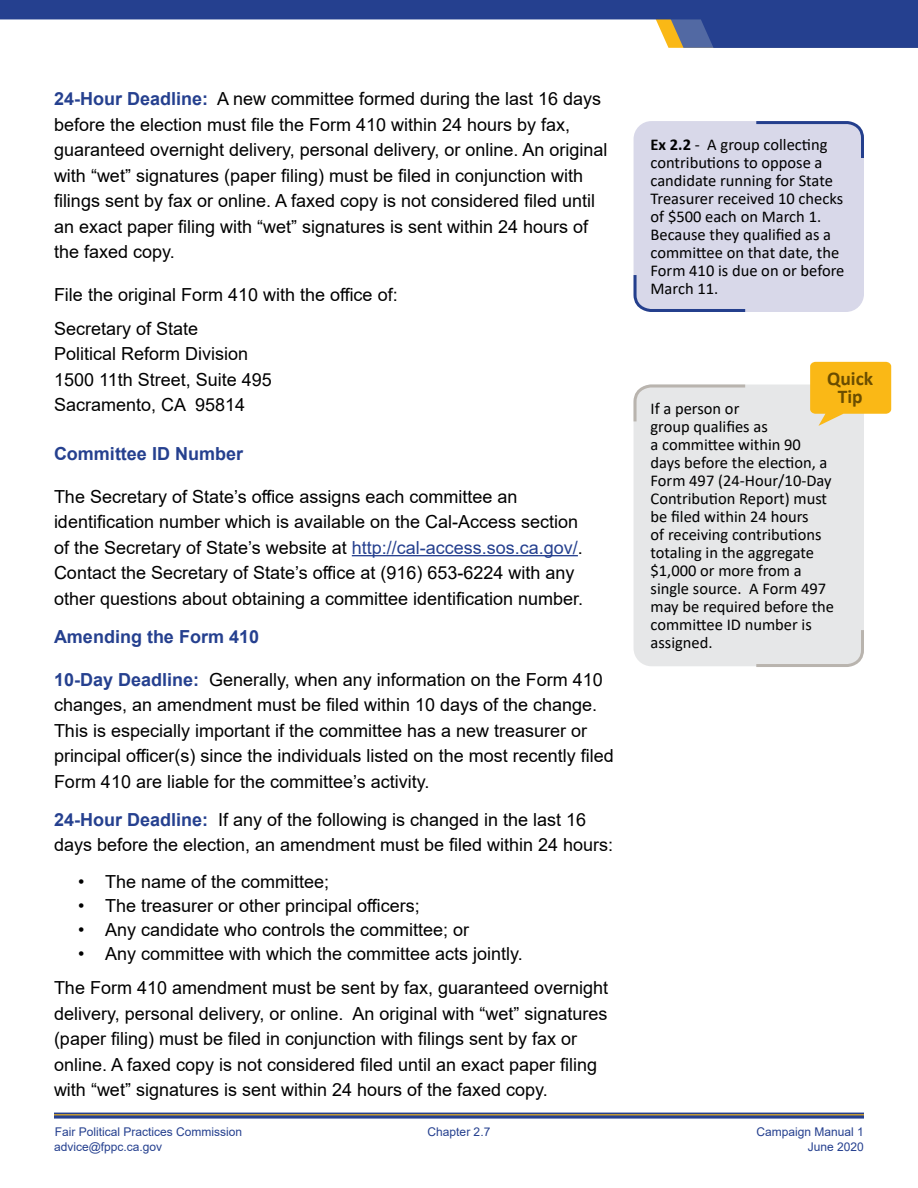
<style>
.page{position:relative;width:918px;height:1188px;background:#fff}
.page>*{position:absolute;margin:0;border:0;box-sizing:border-box;transform-origin:0 0}
.Quick_Tip_Icon{font:700 19.5px "Calibri";color:#6a4d00}
.Main_Paragraph{font:18px/25.5px "Arial";color:#000}
.t1{font:700 18px "Arial";color:#25408f}
.Example___Quick_Tip{font:16.5px/18px "Calibri";color:#000}
.t2{font:12px/15px "Arial";color:#25408f}
.s1{font-weight:700;color:#25408f}
.s2{color:#25408f}
.s3{font-weight:700}
</style>
<div class="page">
<svg style="left:54px;top:1113px;width:810px;height:6px;background:#47598f"></svg>
<hr style="left:54px;top:1114px;width:810px;height:1px;background:#fab816">
<svg style="left:0;top:0;width:918px;height:48px;fill:#25408f"></svg>
<hr style="left:352px;top:555px;width:226px;height:1px;background:#25408f">
<div style="left:634px;top:121px;width:230px;height:191px;background:#d8d8e9;border-radius:18px"></div>
<svg style="left:633px;top:272px;width:113px;height:40px"></svg>
<svg style="left:756px;top:121px;width:108px;height:37px"></svg>
<div style="left:634px;top:385px;width:230px;height:281px;background:#e6e7e8;border-radius:18px"></div>
<svg style="left:633px;top:384px;width:115px;height:40px"></svg>
<svg style="left:756px;top:630px;width:108px;height:37px"></svg>
<svg style="left:810px;top:362px;width:81px;height:64px"></svg>
<p class="Main_Paragraph" style="left:54px;top:86px;width:555px"><span class="s1">24-Hour Deadline:</span> A new committee formed during the last 16 days before the election must file the Form 410 within 24 hours by fax, guaranteed overnight delivery, personal delivery, or online. An original with “wet” signatures (paper filing) must be filed in conjunction with filings sent by fax or online. A faxed copy is not considered filed until an exact paper filing with “wet” signatures is sent within 24 hours of the faxed copy.</p>
<p class="Main_Paragraph" style="left:54px;top:282px;width:345px">File the original Form 410 with the office of:</p>
<p class="Main_Paragraph" style="left:54px;top:316px;width:219px">Secretary of State<br>Political Reform Division<br>1500 11th Street, Suite 495<br>Sacramento, CA 95814</p>
<h2 class="t1" style="left:54px;top:441px;width:191px">Committee ID Number</h2>
<p class="Main_Paragraph" style="left:54px;top:484px;width:531px">The Secretary of State’s office assigns each committee an identification number which is available on the Cal-Access section of the Secretary of State’s website at <span class="s2">http://cal-access.sos.ca.gov/</span>.<br>Contact the Secretary of State’s office at (916) 653-6224 with any other questions about obtaining a committee identification number.</p>
<h2 class="t1" style="left:54px;top:624px;width:207px">Amending the Form 410</h2>
<p class="Main_Paragraph" style="left:54px;top:666px;width:561px"><span class="s1">10-Day Deadline:</span> Generally, when any information on the Form 410 changes, an amendment must be filed within 10 days of the change.<br>This is especially important if the committee has a new treasurer or principal officer(s) since the individuals listed on the most recently filed Form 410 are liable for the committee’s activity.</p>
<h3 class="Main_Paragraph" style="left:54px;top:807px;width:561px"><span class="s1">24-Hour Deadline:</span> If any of the following is changed in the last 16 days before the election, an amendment must be filed within 24 hours:</h3>
<p class="Main_Paragraph" style="left:78px;top:869px;width:253px">• The name of the committee;</p>
<p class="Main_Paragraph" style="left:78px;top:893px;width:343px">• The treasurer or other principal officers;</p>
<p class="Main_Paragraph" style="left:78px;top:917px;width:393px">• Any candidate who controls the committee; or</p>
<p class="Main_Paragraph" style="left:78px;top:941px;width:446px">• Any committee with which the committee acts jointly.</p>
<p class="Main_Paragraph" style="left:54px;top:975px;width:556px">The Form 410 amendment must be sent by fax, guaranteed overnight delivery, personal delivery, or online. An original with “wet” signatures (paper filing) must be filed in conjunction with filings sent by fax or online. A faxed copy is not considered filed until an exact paper filing with “wet” signatures is sent within 24 hours of the faxed copy.</p>
<p class="Example___Quick_Tip" style="left:651px;top:136px;width:195px"><span class="s3">Ex 2.2</span> - A group collecting contributions to oppose a candidate running for State<br>Treasurer received 10 checks of $500 each on March 1.<br>Because they qualified as a committee on that date, the<br>Form 410 is due on or before<br>March 11.</p>
<p class="Quick_Tip_Icon" style="left:827px;top:365px;width:48px">Quick</p>
<p class="Quick_Tip_Icon" style="left:838px;top:383px;width:26px">Tip</p>
<p class="Example___Quick_Tip" style="left:651px;top:399px;width:185px">If a person or<br>group qualifies as<br>a committee within 90 days before the election, a<br>Form 497 (24-Hour/10-Day<br>Contribution Report) must be filed within 24 hours<br>of receiving contributions totaling in the aggregate $1,000 or more from a single source. A Form 497 may be required before the committee ID number is assigned.</p>
<p class="t2" style="left:54px;top:1124px;width:190px">Fair Political Practices Commission advice@fppc.ca.gov</p>
<p class="t2" style="left:428px;top:1124px;width:64px">Chapter 2.7</p>
<p class="t2" style="left:757px;top:1124px;width:109px;text-align:right">Campaign Manual 1<br>June 2020</p>
</div>
